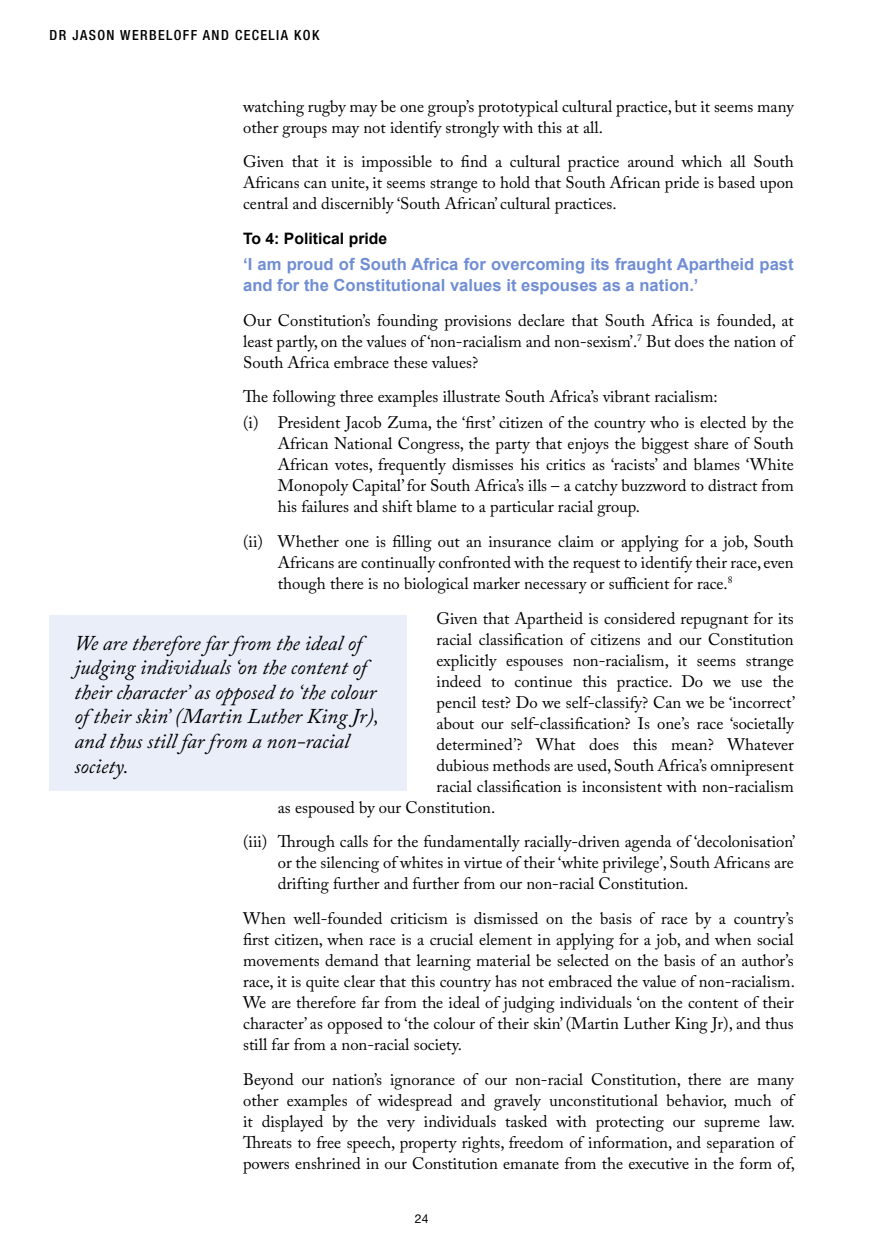
<style>
.page{position:relative;width:893px;height:1251px;background:#fff}
.page>*{position:absolute;margin:0;border:0;box-sizing:border-box;transform-origin:0 0}
.t1{font:italic 21px/24.5px "Adobe Caslon Pro";color:#000}
.t2{font:16.62px/21px "Adobe Caslon Pro";color:#000;text-align:justify}
.t3{font:700 16.62px/21px "Arial";color:#708ed4}
.t4{font:700 15.75px "Arial";color:#000}
.t5{font:500 condensed 14px "Helvetica Neue LT Std";letter-spacing:.1em;color:#000}
.t6{font:12.25px "Helvetica Neue LT Std";color:#000}
</style>
<div class="page">
<div style="left:50px;top:615px;width:357px;height:176px;background:#eaeef9"></div>
<p class="t5" style="left:50px;top:26px;width:40px">DR JASON</p>
<p class="t5" style="left:120px;top:26px;width:38px">WERBELOFF</p>
<p class="t5" style="left:203px;top:26px;width:10px">AND</p>
<p class="t5" style="left:235px;top:26px;width:17px">CECELIA</p>
<p class="t5" style="left:294px;top:26px;width:27px">KO K</p>
<p class="t2" style="left:243px;top:95px;width:552px">watching rugby may be one group’s prototypical cultural practice, but it seems many other groups may not identify strongly with this at all.</p>
<p class="t2" style="left:243px;top:151px;width:552px">Given that it is impossible to find a cultural practice around which all South Africans can unite, it seems strange to hold that South African pride is based upon central and discernibly ‘South African’ cultural practices.</p>
<p class="t4" style="left:243px;top:228px;width:146px">To 4: Political pride</p>
<p class="t3" style="left:243px;top:254px;width:552px">‘I am proud of South Africa for overcoming its fraught Apartheid past and for the Constitutional values it espouses as a nation.’</p>
<p class="t2" style="left:243px;top:309px;width:552px">Our Constitution’s founding provisions declare that South Africa is founded, at least partly, on the values of ‘non-racialism and non-sexism’.<sup>7</sup> But does the nation of South Africa embrace these values?</p>
<p class="t2" style="left:243px;top:383px;width:552px;line-height:25.9px">The following three examples illustrate South Africa’s vibrant racialism:<br>(i) President Jacob Zuma, the ‘first’ citizen of the country who is elected by the</p>
<p class="t2" style="left:278px;top:433px;width:517px">African National Congress, the party that enjoys the biggest share of South African votes, frequently dismisses his critics as ‘racists’ and blames ‘White Monopoly Capital’ for South Africa’s ills – a catchy buzzword to distract from his failures and shift blame to a particular racial group.</p>
<p class="t2" style="left:278px;top:530px;width:517px;text-indent:-35px">(ii) Whether one is filling out an insurance claim or applying for a job, South Africans are continually confronted with the request to identify their race, even though there is no biological marker necessary or sufficient for race.<sup>8</sup></p>
<p class="t2" style="left:437px;top:607px;width:359px">Given that Apartheid is considered repugnant for its</p>
<p class="t2" style="left:437px;top:628px;width:359px">racial classification of citizens and our Constitution</p>
<p class="t2" style="left:437px;top:649px;width:359px">explicitly espouses non-racialism, it seems strange</p>
<p class="t2" style="left:437px;top:670px;width:359px">indeed to continue this practice. Do we use the</p>
<p class="t2" style="left:437px;top:691px;width:360px">pencil test? Do we self-classify? Can we be ‘incorrect’</p>
<p class="t2" style="left:437px;top:712px;width:359px">about our self-classification? Is one’s race ‘societally</p>
<p class="t2" style="left:437px;top:733px;width:359px">determined’? What does this mean? Whatever</p>
<p class="t2" style="left:437px;top:754px;width:359px">dubious methods are used, South Africa’s omnipresent</p>
<p class="t2" style="left:437px;top:775px;width:359px">racial classification is inconsistent with non-racialism</p>
<p class="t2" style="left:278px;top:796px;width:219px">as espoused by our Constitution.</p>
<p class="t2" style="left:278px;top:831px;width:519px;text-indent:-35px">(iii) Through calls for the fundamentally racially-driven agenda of ‘decolonisation’ or the silencing of whites in virtue of their ‘white privilege’, South Africans are drifting further and further from our non-racial Constitution.</p>
<p class="t2" style="left:243px;top:907px;width:553px">When well-founded criticism is dismissed on the basis of race by a country’s first citizen, when race is a crucial element in applying for a job, and when social movements demand that learning material be selected on the basis of an author’s race, it is quite clear that this country has not embraced the value of non-racialism.<br>We are therefore far from the ideal of judging individuals ‘on the content of their character’ as opposed to ‘the colour of their skin’ (Martin Luther King Jr), and thus still far from a non-racial society.</p>
<p class="t2" style="left:243px;top:1068px;width:553px">Beyond our nation’s ignorance of our non-racial Constitution, there are many other examples of widespread and gravely unconstitutional behavior, much of it displayed by the very individuals tasked with protecting our supreme law.<br>Threats to free speech, property rights, freedom of information, and separation of powers enshrined in our Constitution emanate from the executive in the form of,</p>
<p class="t1" style="left:74px;top:630px;width:306px">We are therefore far from the ideal of judging individuals ‘on the content of their character’ as opposed to ‘the colour of their skin’ (Martin Luther King Jr), and thus still far from a non-racial society.</p>
<p class="t6" style="left:415px;top:1210px;width:15px">24</p>
</div>
